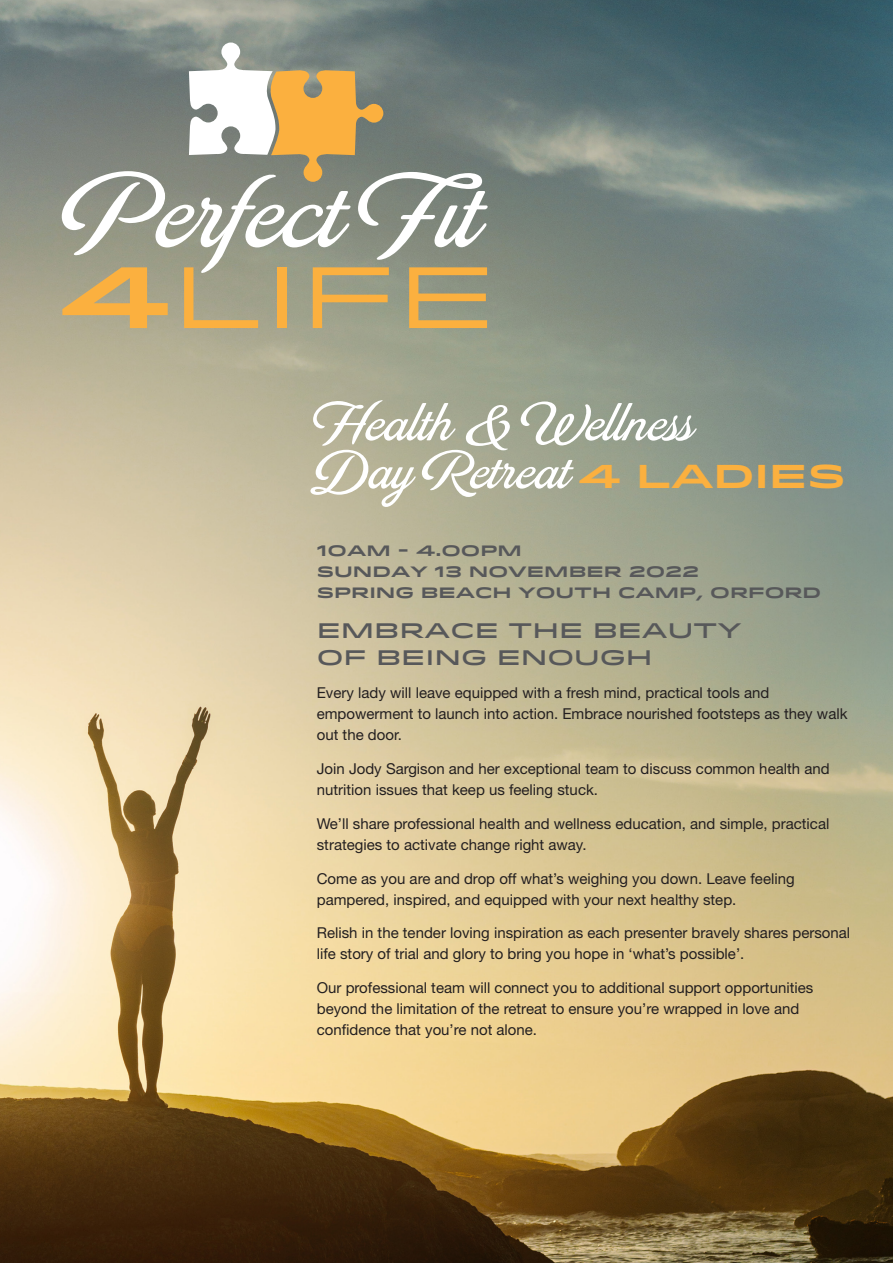
<style>
.page{position:relative;width:893px;height:1263px;background:#fff}
.page>*{position:absolute;margin:0;border:0;box-sizing:border-box;transform-origin:0 0}
.Body_Text{font:57px/48px "Brand Standard";color:#fff}
.Body_Text-2{font:500 21px/27px "Idlewild";color:#57585a}
.Body_Text-3{font:15px/21px "Helvetica Neue";color:#231f20}
.Body_Text-4{font:700 15px/21px "Idlewild";color:#57585a}
.s1{font-family:"Idlewild";font-weight:700;font-size:33px;color:#fbb03f}
</style>
<div class="page">
<img style="left:0;top:0;width:893px;height:1263px">
<svg style="left:62px;top:43px;width:427px;height:285px"></svg>
<p class="Body_Text" style="left:317px;top:397px;width:530px">Health &amp; Wellness<br>Day Retreat <span class="s1">4 LADIES</span></p>
<p class="Body_Text-4" style="left:317px;top:539px;width:506px">10AM - 4.00PM<br>SUNDAY 13 NOVEMBER 2022<br>SPRING BEACH YOUTH CAMP, ORFORD</p>
<p class="Body_Text-2" style="left:317px;top:615px;width:426px">EMBRACE THE BEAUTY<br>OF BEING ENOUGH</p>
<p class="Body_Text-3" style="left:317px;top:682px;width:532px">Every lady will leave equipped with a fresh mind, practical tools and empowerment to launch into action. Embrace nourished footsteps as they walk out the door.</p>
<p class="Body_Text-3" style="left:317px;top:758px;width:514px">Join Jody Sargison and her exceptional team to discuss common health and nutrition issues that keep us feeling stuck.</p>
<p class="Body_Text-3" style="left:317px;top:813px;width:514px">We’ll share professional health and wellness education, and simple, practical strategies to activate change right away.</p>
<p class="Body_Text-3" style="left:317px;top:868px;width:479px">Come as you are and drop off what’s weighing you down. Leave feeling pampered, inspired, and equipped with your next healthy step.</p>
<p class="Body_Text-3" style="left:317px;top:922px;width:535px">Relish in the tender loving inspiration as each presenter bravely shares personal life story of trial and glory to bring you hope in ‘what’s possible’.</p>
<p class="Body_Text-3" style="left:317px;top:977px;width:498px">Our professional team will connect you to additional support opportunities beyond the limitation of the retreat to ensure you’re wrapped in love and confidence that you’re not alone.</p>
</div>
